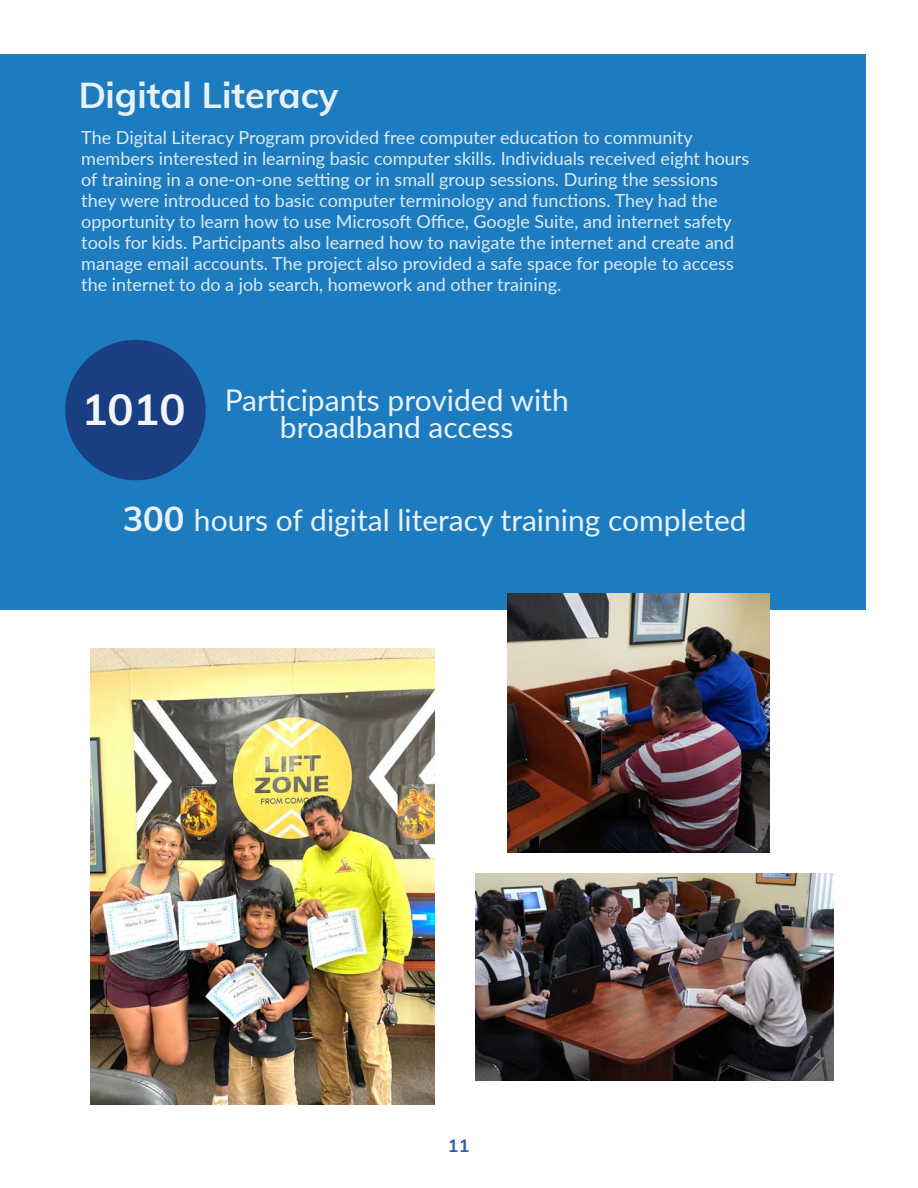
<style>
.page{position:relative;width:918px;height:1188px;background:#fff}
.page>*{position:absolute;margin:0;border:0;box-sizing:border-box;transform-origin:0 0}
.t1{font:700 36px "Muli";color:#fff}
.t2{font:30px/27px "Lato";color:#fff}
.t3{font:18px/21px "Lato";color:#fff}
.t4{font:700 18px "Muli";color:#2e5dab}
.s1{font-family:"Muli";font-weight:700;font-size:43.5px}
.s2{font-family:"Muli";font-weight:700;font-size:34.5px}
</style>
<div class="page">
<div style="left:0;top:54px;width:865px;height:556px;background:#1d7cbf"></div>
<div style="left:65px;top:340px;width:141px;height:140px;background:#193e81;border-radius:50%"></div>
<img style="left:507px;top:594px;width:263px;height:259px">
<img style="left:91px;top:648px;width:344px;height:456px">
<img style="left:475px;top:873px;width:359px;height:208px">
<h1 class="t1" style="left:78px;top:69px;width:262px">Digital Literacy</h1>
<p class="t3" style="left:81px;top:126px;width:670px">The Digital Literacy Program provided free computer education to community members interested in learning basic computer skills. Individuals received eight hours of training in a one-on-one setting or in small group sessions. During the sessions they were introduced to basic computer terminology and functions. They had the opportunity to learn how to use Microsoft Office, Google Suite, and internet safety tools for kids. Participants also learned how to navigate the internet and create and manage email accounts. The project also provided a safe space for people to access the internet to do a job search, homework and other training.</p>
<h2 class="t2" style="left:280px;top:386px;width:290px;text-indent:-199px"><span class="s1">1010</span> Participants provided with broadband access</h2>
<h2 class="t2" style="left:122px;top:506px;width:626px"><span class="s2">300</span> hours of digital literacy training completed</h2>
<p class="t4" style="left:448px;top:1132px;width:23px">11</p>
</div>
